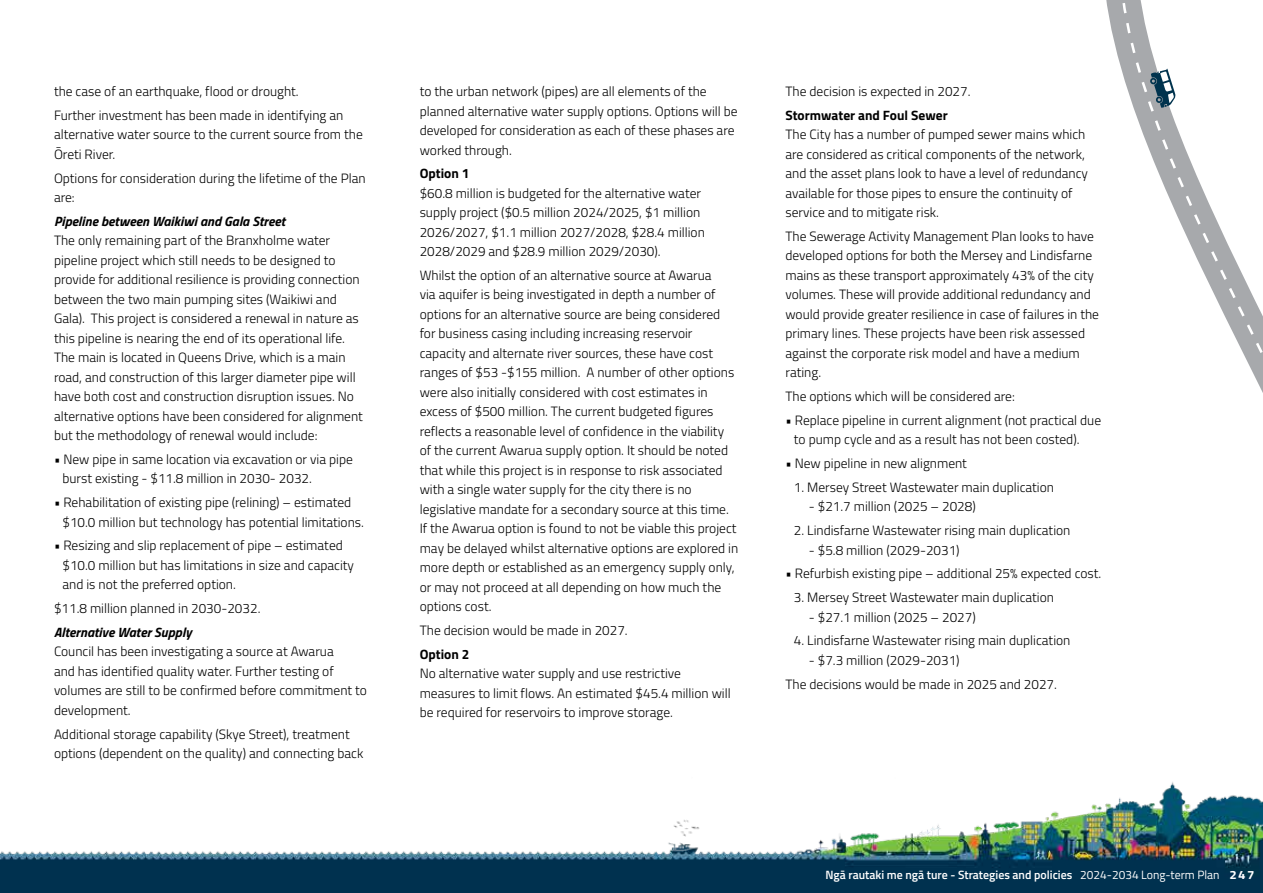
<style>
.page{position:relative;width:1263px;height:893px;background:#fff}
.page>*{position:absolute;margin:0;border:0;box-sizing:border-box;transform-origin:0 0}
.t1{font:300 13.5px/19.5px "Titillium";color:#000}
.t2{font:italic 700 13.5px "Titillium";color:#000}
.t3{font:700 13.5px "Titillium";color:#000}
.t4{font:600 12px "Titillium";color:#fff}
.s1{font-weight:400}
.s2{font-weight:700}
</style>
<div class="page">
<img style="left:0;top:820px;width:888px;height:73px">
<svg style="left:888px;top:833px;width:31px;height:60px;background:#346362"></svg>
<svg style="left:919px;top:0;width:344px;height:893px"></svg>
<svg style="left:1150px;top:69px;width:26px;height:39px"></svg>
<p class="t1" style="left:54px;top:79px;width:291px;line-height:23.7px">the case of an earthquake, flood or drought.<br>Further investment has been made in identifying an</p>
<p class="t1" style="left:54px;top:124px;width:310px">alternative water source to the current source from the<br>Ōreti River.</p>
<p class="t1" style="left:54px;top:167px;width:313px">Options for consideration during the lifetime of the Plan are:</p>
<p class="t2" style="left:54px;top:210px;width:233px">Pipeline between Waikiwi and Gala Street</p>
<p class="t1" style="left:54px;top:230px;width:310px">The only remaining part of the Branxholme water pipeline project which still needs to be designed to provide for additional resilience is providing connection between the two main pumping sites (Waikiwi and Gala). This project is considered a renewal in nature as this pipeline is nearing the end of its operational life.<br>The main is located in Queens Drive, which is a main road, and construction of this larger diameter pipe will have both cost and construction disruption issues. No alternative options have been considered for alignment but the methodology of renewal would include:</p>
<p class="t1" style="left:63px;top:449px;width:292px;text-indent:-9px">• New pipe in same location via excavation or via pipe burst existing - $11.8 million in 2030- 2032.</p>
<p class="t1" style="left:63px;top:492px;width:303px;text-indent:-9px">• Rehabilitation of existing pipe (relining) – estimated $10.0 million but technology has potential limitations.</p>
<p class="t1" style="left:63px;top:535px;width:293px;text-indent:-9px">• Resizing and slip replacement of pipe – estimated $10.0 million but has limitations in size and capacity and is not the preferred option.</p>
<p class="t1" style="left:54px;top:598px;width:208px">$11.8 million planned in 2030-2032.</p>
<p class="t2" style="left:54px;top:622px;width:139px">Alternative Water Supply</p>
<p class="t1" style="left:54px;top:641px;width:314px">Council has been investigating a source at Awarua<br>and has identified quality water. Further testing of volumes are still to be confirmed before commitment to development.</p>
<p class="t1" style="left:54px;top:723px;width:311px">Additional storage capability (Skye Street), treatment options (dependent on the quality) and connecting back</p>
<p class="t1" style="left:420px;top:81px;width:319px">to the urban network (pipes) are all elements of the planned alternative water supply options. Options will be developed for consideration as each of these phases are worked through.</p>
<p class="t3" style="left:420px;top:163px;width:51px">Option 1</p>
<p class="t1" style="left:420px;top:183px;width:287px">$60.8 million is budgeted for the alternative water supply project ($0.5 million 2024/2025, $1 million 2026/2027, $1.1 million 2027/2028, $28.4 million 2028/2029 and $28.9 million 2029/2030).</p>
<p class="t1" style="left:420px;top:265px;width:320px">Whilst the option of an alternative source at Awarua<br>via aquifer is being investigated in depth a number of options for an alternative source are being considered for business casing including increasing reservoir capacity and alternate river sources, these have cost ranges of $53 -$155 million. A number of other options were also initially considered with cost estimates in excess of $500 million. The current budgeted figures reflects a reasonable level of confidence in the viability of the current Awarua supply option. It should be noted that while this project is in response to risk associated with a single water supply for the city there is no legislative mandate for a secondary source at this time.<br>If the Awarua option is found to not be viable this project may be delayed whilst alternative options are explored in more depth or established as an emergency supply only, or may not proceed at all depending on how much the options cost.</p>
<p class="t1" style="left:420px;top:620px;width:210px">The decision would be made in 2027.</p>
<p class="t3" style="left:420px;top:644px;width:51px">Option 2</p>
<p class="t1" style="left:420px;top:663px;width:312px">No alternative water supply and use restrictive measures to limit flows. An estimated $45.4 million will be required for reservoirs to improve storage.</p>
<p class="t1" style="left:785px;top:81px;width:187px">The decision is expected in 2027.</p>
<p class="t3" style="left:785px;top:105px;width:164px">Stormwater and Foul Sewer</p>
<p class="t1" style="left:785px;top:124px;width:304px">The City has a number of pumped sewer mains which are considered as critical components of the network, and the asset plans look to have a level of redundancy available for those pipes to ensure the continuity of service and to mitigate risk.</p>
<p class="t1" style="left:785px;top:226px;width:315px">The Sewerage Activity Management Plan looks to have developed options for both the Mersey and Lindisfarne mains as these transport approximately 43% of the city volumes. These will provide additional redundancy and would provide greater resilience in case of failures in the primary lines. These projects have been risk assessed against the corporate risk model and have a medium rating.</p>
<p class="t1" style="left:785px;top:386px;width:231px">The options which will be considered are:</p>
<p class="t1" style="left:794px;top:410px;width:309px;text-indent:-9px">• Replace pipeline in current alignment (not practical due to pump cycle and as a result has not been costed).</p>
<p class="t1" style="left:785px;top:453px;width:183px">• New pipeline in new alignment</p>
<p class="t1" style="left:794px;top:477px;width:262px">1. Mersey Street Wastewater main duplication</p>
<p class="t1" style="left:809px;top:496px;width:168px">- $21.7 million (2025 – 2028)</p>
<p class="t1" style="left:794px;top:520px;width:278px">2. Lindisfarne Wastewater rising main duplication</p>
<p class="t1" style="left:809px;top:539px;width:152px">- $5.8 million (2029-2031)</p>
<p class="t1" style="left:785px;top:563px;width:317px">• Refurbish existing pipe – additional 25% expected cost.</p>
<p class="t1" style="left:794px;top:587px;width:262px">3. Mersey Street Wastewater main duplication</p>
<p class="t1" style="left:809px;top:606px;width:168px">- $27.1 million (2025 – 2027)</p>
<p class="t1" style="left:794px;top:630px;width:278px">4. Lindisfarne Wastewater rising main duplication</p>
<p class="t1" style="left:785px;top:647px;width:273px;line-height:23.7px;text-indent:23px">- $7.3 million (2029-2031)<br>The decisions would be made in 2025 and 2027.</p>
<p class="t4" style="left:825px;top:866px;width:430px">Ngā rautaki me ngā ture - Strategies and policies <span class="s1">2024-2034 Long-term Plan</span> <span class="s2">247</span></p>
</div>
